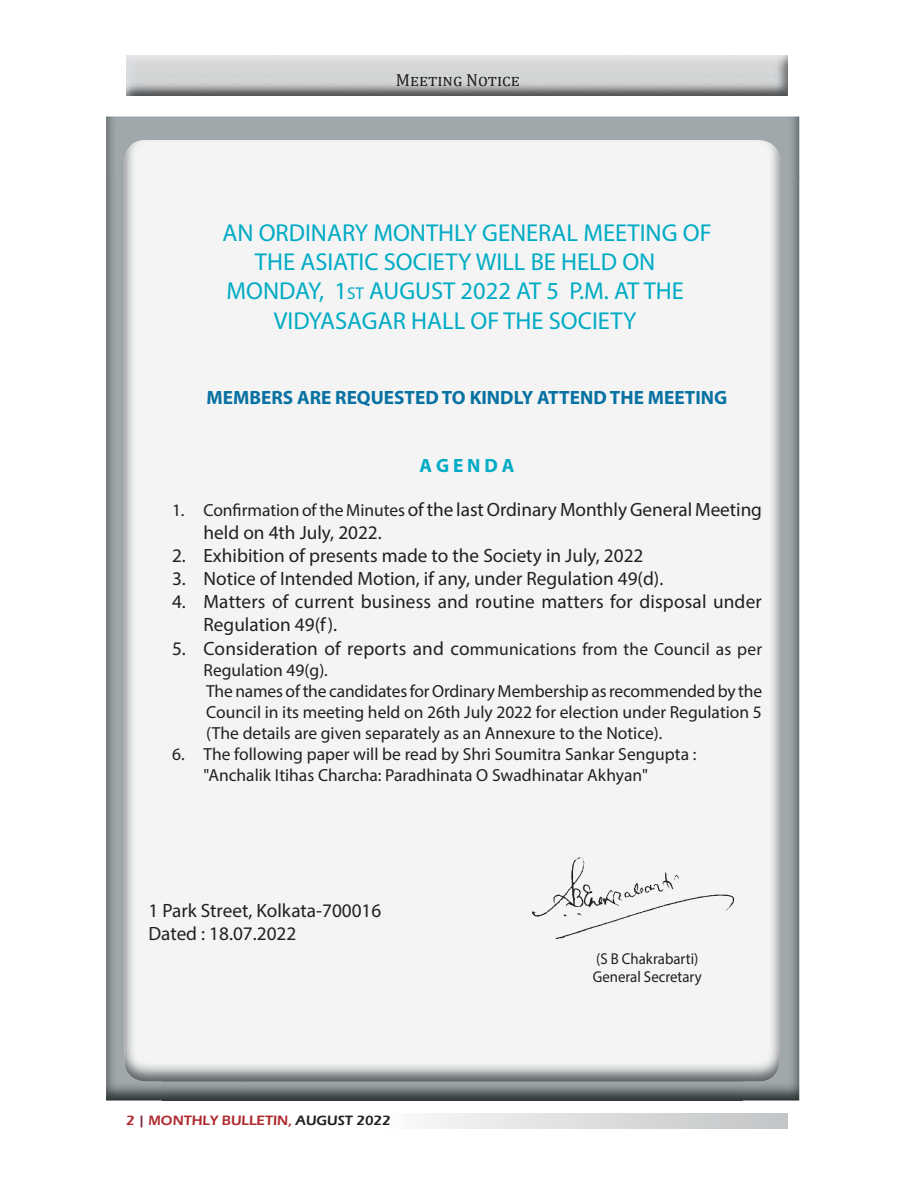
<style>
.page{position:relative;width:898px;height:1203px;background:#fff}
.page>*{position:absolute;margin:0;border:0;box-sizing:border-box;transform-origin:0 0}
.t1{font:24.5px "Myriad Pro";color:#00abc5}
.t2{font:19.25px/23.1px "Myriad Pro";color:#231f20}
.t3{font:700 19.25px "Myriad Pro";color:#0771a2}
.t4{font:700 19.25px "Myriad Pro";color:#00abc5}
.t5{font:17.5px/21px "Myriad Pro";color:#231f20}
.t6{font:17.5px "Cambria";color:#231f20}
.t7{font:15.75px/18.9px "Myriad Pro";color:#231f20;scale:.94 1}
.t8{font:600 14px "Eras ITC";color:#b02a2f}
.s1{font-size:17.15px}
.s2{font-size:17.5px}
.s3{font-size:19.25px}
.s4{color:#812a4d}
.s5{color:#231f20}
</style>
<div class="page">
<div style="left:127px;top:1112px;width:660px;height:16px;background:linear-gradient(to right,#fff,#c9cbcc)"></div>
<img style="left:126px;top:56px;width:662px;height:40px">
<img style="left:742px;top:177px;width:57px;height:923px">
<img style="left:106px;top:177px;width:57px;height:923px">
<img style="left:163px;top:1081px;width:579px;height:19px">
<div style="left:124px;top:140px;width:656px;height:941px;background:#f3f4f3"></div>
<img style="left:528px;top:844px;width:208px;height:97px">
<p class="t6" style="left:396px;top:70px;width:125px">Meeting Notice</p>
<h1 class="t1" style="left:222px;top:217px;width:491px">AN ORDINARY MONTHLY GENERAL MEETING OF</h1>
<h1 class="t1" style="left:255px;top:246px;width:402px">THE ASIATIC SOCIETY WILL BE HELD ON</h1>
<h1 class="t1" style="left:226px;top:276px;width:459px">MONDAY, 1<span class="s1">st</span> AUGUST 2022 AT 5 P.M. AT THE</h1>
<h1 class="t1" style="left:274px;top:305px;width:364px">VIDYASAGAR HALL OF THE SOCIETY</h1>
<p class="t3" style="left:207px;top:385px;width:522px">MEMBERS ARE REQUESTED TO KINDLY ATTEND THE MEETING</p>
<p class="t4" style="left:419px;top:452px;width:96px">A G E N D A</p>
<p class="t2" style="left:203px;top:497px;width:560px;text-indent:-31px"><span class="s2">1. Confirmation of the Minutes</span> of the last Ordinary Monthly General Meeting held on 4th July, 2022.</p>
<p class="t2" style="left:172px;top:543px;width:473px">2. Exhibition of presents made to the Society in July, 2022</p>
<p class="t2" style="left:172px;top:566px;width:493px">3. Notice of Intended Motion, if any, under Regulation 49(d).</p>
<p class="t2" style="left:203px;top:590px;width:560px;text-indent:-31px">4. Matters of current business and routine matters for disposal under<br>Regulation 49(f).</p>
<p class="t5" style="left:203px;top:637px;width:560px;text-indent:-32px"><span class="s3">5. Consideration of reports and co</span>mmunications from the Council as per Regulation 49(g).<br>The names of the candidates for Ordinary Membership as recommended by the Council in its meeting held on 26th July 2022 for election under Regulation 5 (The details are given separately as an Annexure to the Notice).</p>
<p class="t5" style="left:203px;top:742px;width:494px;text-indent:-32px">6. The following paper will be read by Shri Soumitra Sankar Sengupta : "Anchalik Itihas Charcha: Paradhinata O Swadhinatar Akhyan"</p>
<p class="t2" style="left:148px;top:898px;width:234px">1 Park Street, Kolkata-700016<br>Dated : 18.07.2022</p>
<p class="t8" style="left:126px;top:1112px;width:266px">2 <span class="s4">|</span> MONTHLY BULLETIN, <span class="s5">AUGUST 2022</span></p>
<p class="t7" style="left:593px;top:948px;width:117px">(S B Chakrabarti)<br>General Secretary</p>
</div>
